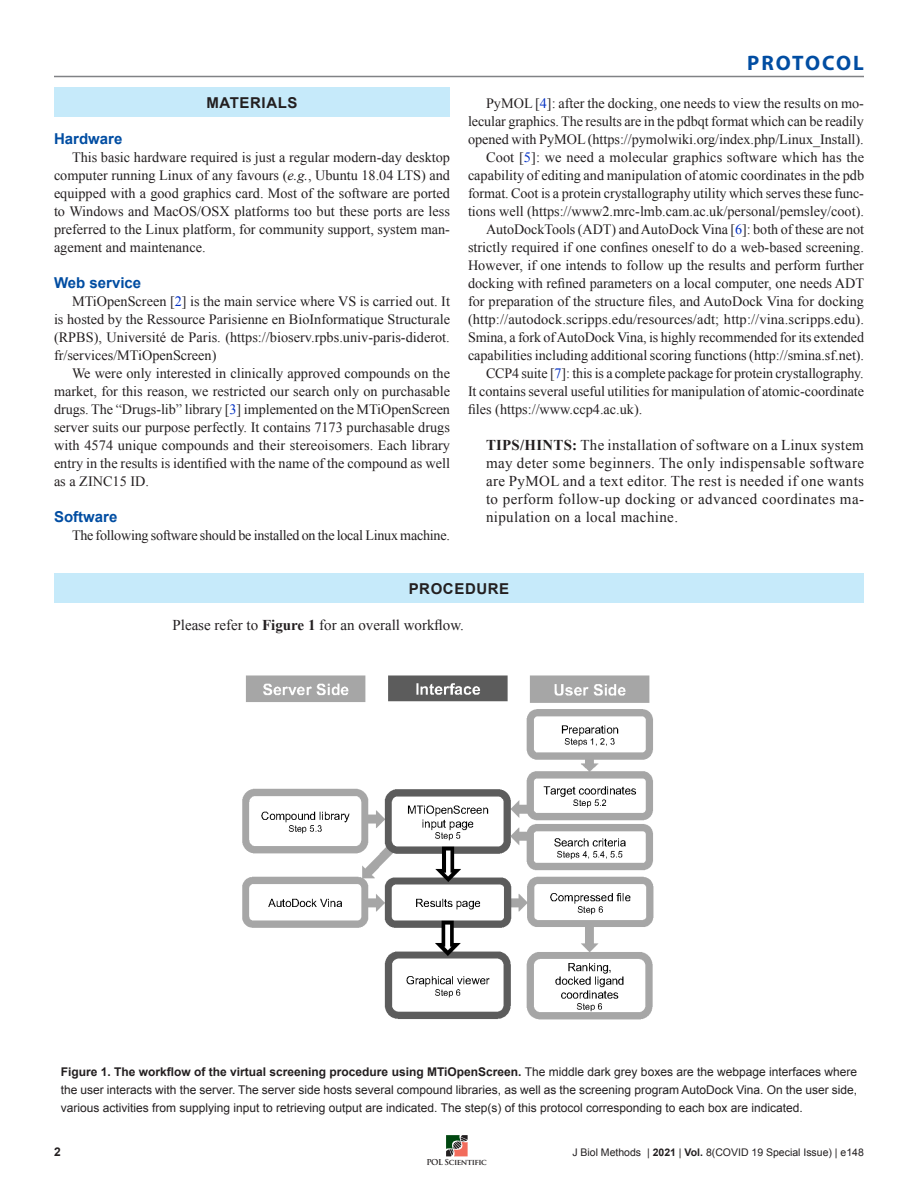
<style>
.page{position:relative;width:918px;height:1188px;background:#fff}
.page>*{position:absolute;margin:0;border:0;box-sizing:border-box;transform-origin:0 0}
.t1{font:700 21px "Myriad Pro";letter-spacing:.09em;color:#014da2}
.Tip_and_Caution_-_si{font:15px/18px "Times New Roman";letter-spacing:.025em;color:#231f20;text-align:justify}
.Body_-_Procedure{font:15px "Times New Roman";color:#231f20}
.Subhead_Blue{font:700 15px "Arial";color:#014da2}
.Section_Header{font:700 15px "Arial";letter-spacing:.04em;color:#231f20}
.Section_Header_-_Pro{font:700 15px "Arial";letter-spacing:.04em;color:#231f20}
.Body{font:14.25px/18px "Times New Roman";color:#231f20;text-align:justify}
.Figure_Legend_-_Span{font:12px/18px "Arial";color:#231f20;text-align:justify}
.t2{font:700 12px "Arial";color:#231f20}
.t3{font:10.5px "Arial";color:#231f20}
.t4{font:700 7.95px "Trajan Pro";letter-spacing:-.05em;color:#231f20}
.s1{font-style:italic}
.s2{color:#002fc4}
.s3{font-weight:700}
</style>
<div class="page">
<svg style="left:446px;top:1135px;width:22px;height:21px"></svg>
<hr style="left:54px;top:76px;width:810px;height:1px;background:#808285">
<div style="left:54px;top:87px;width:396px;height:30px;background:#c6eafa"></div>
<div style="left:54px;top:573px;width:810px;height:30px;background:#c6eafa"></div>
<img style="left:242px;top:675px;width:412px;height:345px">
<p class="Section_Header" style="left:206px;top:93px;width:93px">MATERIALS</p>
<p class="Subhead_Blue" style="left:54px;top:129px;width:70px">Hardware</p>
<p class="Body" style="left:54px;top:148px;width:398px;text-indent:18px">This basic hardware required is just a regular modern-day desktop computer running Linux of any favours (<span class="s1">e.g.</span>, Ubuntu 18.04 LTS) and equipped with a good graphics card. Most of the software are ported to Windows and MacOS/OSX platforms too but these ports are less preferred to the Linux platform, for community support, system man&shy;agement and maintenance.</p>
<p class="Subhead_Blue" style="left:54px;top:273px;width:89px">Web service</p>
<p class="Body" style="left:54px;top:292px;width:398px;text-indent:18px">MTiOpenScreen [<span class="s2">2</span>] is the main service where VS is carried out. It is hosted by the Ressource Parisienne en BioInformatique Structurale (RPBS), Université de Paris. (https://bioserv.rpbs.univ-paris-diderot. fr/services/MTiOpenScreen)</p>
<p class="Body" style="left:54px;top:364px;width:398px;text-indent:18px">We were only interested in clinically approved compounds on the market, for this reason, we restricted our search only on purchasable drugs. The “Drugs-lib” library [<span class="s2">3</span>] implemented on the MTiOpenScreen server suits our purpose perfectly. It contains 7173 purchasable drugs with 4574 unique compounds and their stereoisomers. Each library entry in the results is identified with the name of the compound as well as a ZINC15 ID.</p>
<p class="Subhead_Blue" style="left:54px;top:507px;width:65px">Software</p>
<p class="Body" style="left:72px;top:526px;width:379px">The following software should be installed on the local Linux machine.</p>
<h1 class="t1" style="left:747px;top:49px;width:118px">PROTOCOL</h1>
<p class="Body" style="left:468px;top:94px;width:397px;text-indent:18px">PyMOL [<span class="s2">4</span>]: after the docking, one needs to view the results on mo&shy;lecular graphics. The results are in the pdbqt format which can be readily opened with PyMOL (https://pymolwiki.org/index.php/Linux_Install).</p>
<p class="Body" style="left:468px;top:148px;width:398px;text-indent:18px">Coot [<span class="s2">5</span>]: we need a molecular graphics software which has the capability of editing and manipulation of atomic coordinates in the pdb format. Coot is a protein crystallography utility which serves these func&shy;tions well (https://www2.mrc-lmb.cam.ac.uk/personal/pemsley/coot).</p>
<p class="Body" style="left:468px;top:220px;width:398px;text-indent:18px">AutoDockTools (ADT) and AutoDock Vina [<span class="s2">6</span>]: both of these are not strictly required if one confines oneself to do a web-based screening.<br>However, if one intends to follow up the results and perform further docking with refined parameters on a local computer, one needs ADT for preparation of the structure files, and AutoDock Vina for docking (http://autodock.scripps.edu/resources/adt; http://vina.scripps.edu).<br>Smina, a fork of AutoDock Vina, is highly recommended for its extended capabilities including additional scoring functions (http://smina.sf.net).</p>
<p class="Body" style="left:468px;top:364px;width:398px;text-indent:18px">CCP4 suite [<span class="s2">7</span>]: this is a complete package for protein crystallography.<br>It contains several useful utilities for manipulation of atomic-coordinate files (https://www.ccp4.ac.uk).</p>
<p class="Tip_and_Caution_-_si" style="left:486px;top:436px;width:380px"><span class="s3">TIPS/HINTS:</span> The installation of software on a Linux system may deter some beginners. The only indispensable software are PyMOL and a text editor. The rest is needed if one wants to perform follow-up docking or advanced coordinates ma&shy;nipulation on a local machine.</p>
<p class="Section_Header_-_Pro" style="left:409px;top:579px;width:102px">PROCEDURE</p>
<p class="Body_-_Procedure" style="left:172px;top:615px;width:293px">Please refer to <span class="s3">Figure 1</span> for an overall workflow.</p>
<p class="Figure_Legend_-_Span" style="left:61px;top:1062px;width:798px"><span class="s3">Figure 1. The workflow of the virtual screening procedure using MTiOpenScreen.</span> The middle dark grey boxes are the webpage interfaces where the user interacts with the server. The server side hosts several compound libraries, as well as the screening program AutoDock Vina. On the user side, various activities from supplying input to retrieving output are indicated. The step(s) of this protocol corresponding to each box are indicated.</p>
<p class="t2" style="left:54px;top:1144px;width:8px">2</p>
<p class="t3" style="left:572px;top:1145px;width:293px">J Biol Methods | <span class="s3">2021</span> | <span class="s3">Vol.</span> 8(COVID 19 Special Issue) | e148</p>
<p class="t4" style="left:427px;top:1158px;width:62px">POL Scientific</p>
</div>
